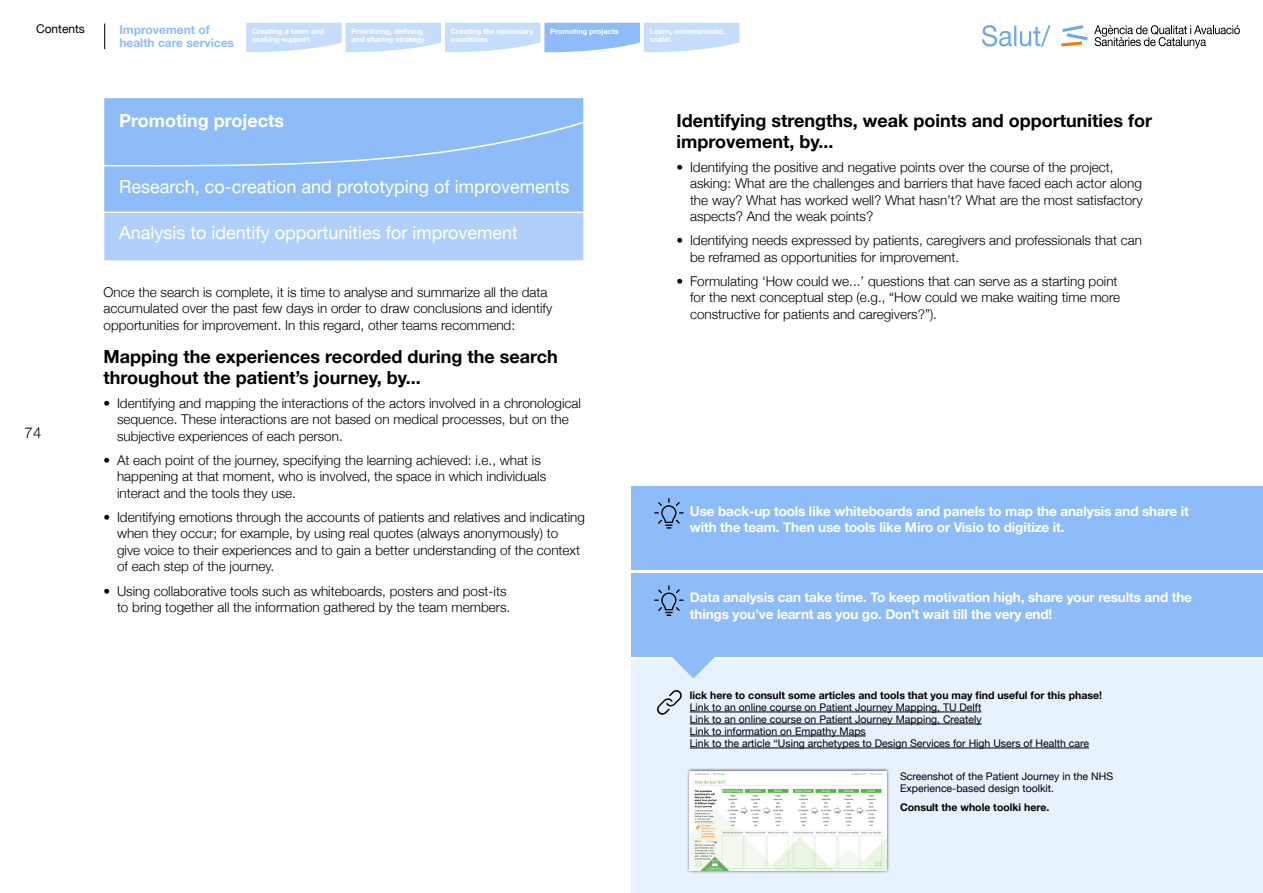
<style>
.page{position:relative;width:1263px;height:893px;background:#fff}
.page>*{position:absolute;margin:0;border:0;box-sizing:border-box;transform-origin:0 0}
.titulo2{font:700 18px/21px "Helvetica Neue";color:#000}
.titulo2-2{font:18px "Helvetica Neue";color:#fff}
.titulo2-3{font:700 18px "Helvetica Neue";color:#fff}
.t1{font:300 15px "Helvetica Neue";color:#000}
.texto{font:300 13.5px/16.5px "Helvetica Neue";color:#000}
.texto-2{font:700 13.5px/16.5px "Helvetica Neue";letter-spacing:-.01em;color:#fff}
.t2{font:700 12px/13.5px "Helvetica Neue";color:#8ebcf9}
.t3{font:12px "Helvetica Neue";color:#000}
.texto_pequeño{font:10.5px/12px "Helvetica Neue";color:#000}
.texto_pequeño-2{font:700 10.5px "Helvetica Neue";color:#000}
.t4{font:700 7.5px/8.2px "Helvetica Neue";color:#fff}
.s1{font-style:inherit}
</style>
<div class="page">
<svg style="left:246px;top:23px;width:493px;height:29px;background:#c3dcfb"></svg>
<div style="left:632px;top:660px;width:631px;height:232px;background:#e8f1fe"></div>
<div style="left:632px;top:573px;width:631px;height:84px;background:#8ebcf9"></div>
<div style="left:632px;top:486px;width:631px;height:84px;background:#8ebcf9"></div>
<div style="left:103px;top:97px;width:482px;height:165px;background:#b0d0fb;border:2px solid #fff"></div>
<div style="left:103px;top:97px;width:482px;height:116px;background:#8ebcf9;border:2px solid #fff"></div>
<hr style="left:690px;top:711px;width:291px;height:1px;background:#000">
<hr style="left:690px;top:723px;width:292px;height:1px;background:#000">
<hr style="left:690px;top:735px;width:176px;height:1px;background:#000">
<hr style="left:690px;top:747px;width:399px;height:1px;background:#000">
<div style="left:687px;top:768px;width:203px;height:105px;background:#000;opacity:.7"></div>
<img style="left:690px;top:771px;width:197px;height:99px">
<svg style="left:657px;top:690px;width:25px;height:24px"></svg>
<svg style="left:672px;top:657px;width:43px;height:22px"></svg>
<svg style="left:103px;top:97px;width:482px;height:70px"></svg>
<svg style="left:654px;top:585px;width:30px;height:31px"></svg>
<svg style="left:654px;top:498px;width:30px;height:30px"></svg>
<svg style="left:104px;top:24px;width:1px;height:25px"></svg>
<svg style="left:1061px;top:25px;width:27px;height:22px"></svg>
<svg style="left:1094px;top:25px;width:146px;height:23px"></svg>
<svg style="left:982px;top:25px;width:69px;height:22px"></svg>
<p class="t3" style="left:36px;top:20px;width:50px">Contents</p>
<p class="t2" style="left:119px;top:23px;width:116px"><span class="s1">Impr</span>ovement of health care services</p>
<p class="t4" style="left:252px;top:27px;width:74px"><span class="s1">Cr</span>eating a team and seeking support</p>
<p class="t4" style="left:351px;top:27px;width:75px">Prioritizing, defining and sharing strategy</p>
<p class="t4" style="left:451px;top:27px;width:84px"><span class="s1">Cr</span>eating the necessary <span class="s1">conditions</span></p>
<p class="t4" style="left:550px;top:27px;width:70px"><span class="s1">Pr</span>omoting pr<span class="s1">ojects</span></p>
<p class="t4" style="left:650px;top:27px;width:77px"><span class="s1">Lear</span>n, communicate, scale!</p>
<p class="t1" style="left:25px;top:420px;width:18px">74</p>
<h2 class="titulo2-3" style="left:119px;top:106px;width:166px"><span class="s1">Pr</span>omoting pr<span class="s1">ojects</span></h2>
<h2 class="titulo2-2" style="left:119px;top:173px;width:452px">Research, co-creation and prototyping of improvements</h2>
<h2 class="titulo2-2" style="left:119px;top:220px;width:400px">Analysis to identify opportunities for improvement</h2>
<p class="texto" style="left:104px;top:283px;width:450px">Once the search is complete, it is time to analyse and summarize all the data accumulated over the past few days in order to draw conclusions and identify opportunities for improvement. In this regard, other teams recommend:</p>
<h2 class="titulo2" style="left:104px;top:346px;width:456px">Mapping the experiences r<span class="s1">ecor</span>ded during the search <span class="s1">thr</span>oughout the patient’s jour<span class="s1">ney</span>, by<span class="s1">...</span></h2>
<p class="texto" style="left:117px;top:394px;width:466px;text-indent:-14px">• Identifying and mapping the interactions of the actors involved in a chronological sequence. These interactions are not based on medical processes, but on the subjective experiences of each person.</p>
<p class="texto" style="left:117px;top:451px;width:431px;text-indent:-14px">• At each point of the journey, specifying the learning achieved: i.e., what is happening at that moment, who is involved, the space in which individuals interact and the tools they use.</p>
<p class="texto" style="left:117px;top:508px;width:470px;text-indent:-14px">• Identifying emotions through the accounts of patients and relatives and indicating when they occur; for example, by using real quotes (always anonymously) to give voice to their experiences and to gain a better understanding of the context of each step of the journey.</p>
<p class="texto" style="left:104px;top:581px;width:408px;text-align:right">• Using collaborative tools such as whiteboards, posters and post-its to bring together all the information gathered by the team members.</p>
<h2 class="titulo2" style="left:676px;top:110px;width:477px">Identifying strengths, weak points and opportunities for <span class="s1">impr</span>ovement, by<span class="s1">...</span></h2>
<p class="texto" style="left:690px;top:158px;width:454px;text-indent:-14px">• Identifying the positive and negative points over the course of the project, asking: What are the challenges and barriers that have faced each actor along the way? What has worked well? What hasn’t? What are the most satisfactory aspects? And the weak points?</p>
<p class="texto" style="left:690px;top:231px;width:454px;text-indent:-14px">• Identifying needs expressed by patients, caregivers and professionals that can be reframed as opportunities for improvement.</p>
<p class="texto" style="left:690px;top:272px;width:432px;text-indent:-14px">• Formulating ‘How could we...’ questions that can serve as a starting point for the next conceptual step (e.g., “How could we make waiting time more constructive for patients and caregivers?”).</p>
<p class="texto-2" style="left:690px;top:503px;width:501px">Use back-up tools like whiteboards and panels to map the analysis and share it with the team. Then use tools like Miro or Visio to digitize it.</p>
<p class="texto-2" style="left:690px;top:589px;width:504px">Data analysis can take time. To keep motivation high, share your results and the things you’ve learnt as you go. Don’t wait till the very end!</p>
<p class="texto_pequeño-2" style="left:690px;top:687px;width:414px">lick here to consult some articles and tools that you may find useful for this phase!</p>
<p class="texto_pequeño" style="left:690px;top:701px;width:293px">Link to an online course on Patient Journey Mapping, TU Delft</p>
<p class="texto_pequeño" style="left:690px;top:713px;width:293px">Link to an online course on Patient Journey Mapping, Creately</p>
<p class="texto_pequeño" style="left:690px;top:725px;width:178px">Link to information on Empathy Maps</p>
<p class="texto_pequeño" style="left:690px;top:737px;width:401px">Link to the article “Using archetypes to Design Services for High Users of Health care</p>
<p class="texto_pequeño" style="left:900px;top:770px;width:215px">Screenshot of the Patient Journey in the NHS<br>Experience-based design toolkit.</p>
<p class="texto_pequeño-2" style="left:900px;top:799px;width:151px">Consult the whole toolki her<span class="s1">e.</span></p>
</div>
